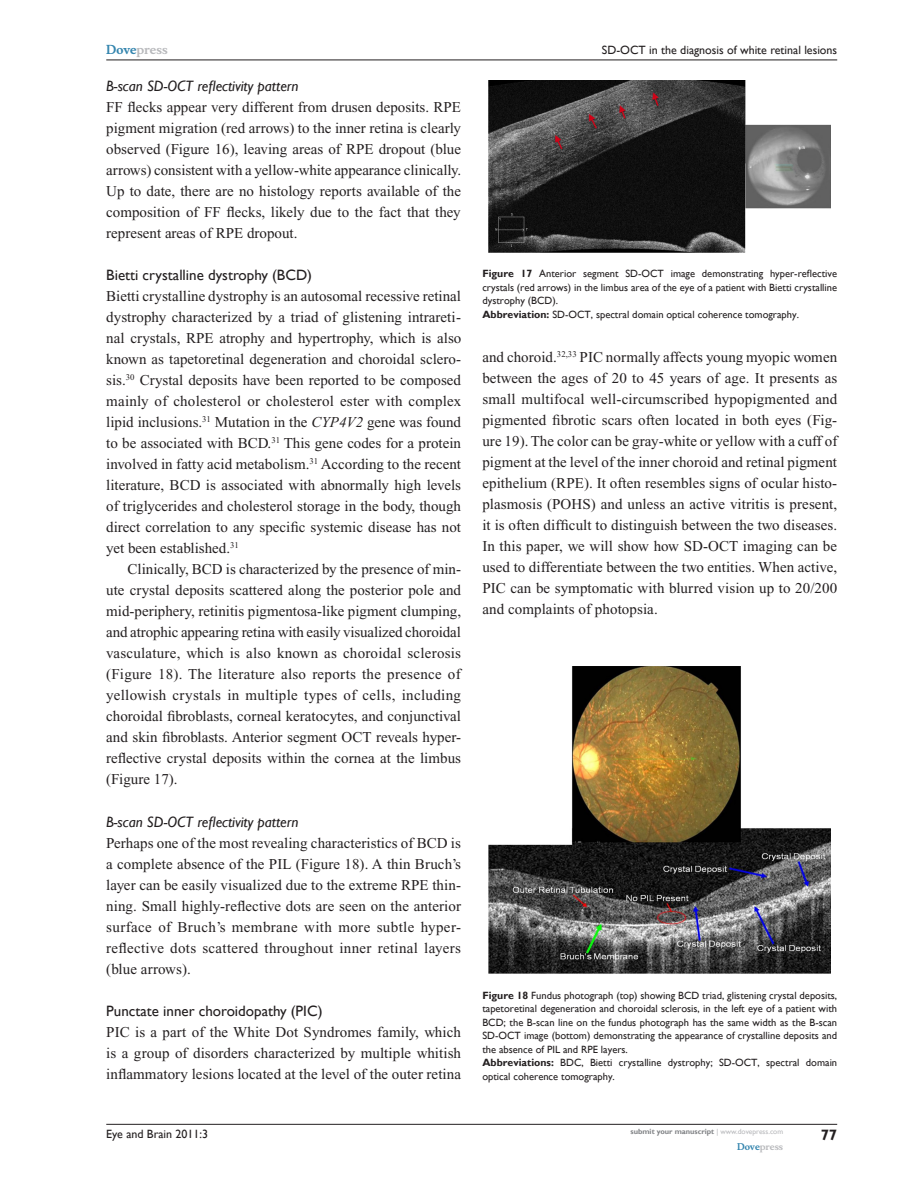
<style>
.page{position:relative;width:918px;height:1188px;background:#fff}
.page>*{position:absolute;margin:0;border:0;box-sizing:border-box;transform-origin:0 0}
.t1{font:15px/21px "Times New Roman";color:#231f20;text-align:justify}
.t2{font:italic 15px "Gill Sans";color:#231f20}
.t3{font:15px "Gill Sans";color:#231f20}
.t4{font:700 15px "Gill Sans";color:#231f20}
.t5{font:12px "Gill Sans";color:#231f20}
.t6{font:700 12px "Musee";color:#b8b9bc}
.t7{font:10.5px/13.5px "Gill Sans";color:#231f20}
.t8{font:700 9px "Musee";color:#b8b9bc}
.t9{font:700 7.5px "Gill Sans";color:#808285}
.s1{color:#3485ae}
.s2{font-style:italic}
.s3{font-weight:700}
.s4{font-weight:400;color:#b8b9bc}
</style>
<div class="page">
<hr style="left:106px;top:1124px;width:731px;height:1px;background:#231f20">
<hr style="left:106px;top:60px;width:731px;height:1px;background:#231f20">
<img style="left:489px;top:81px;width:342px;height:171px">
<img style="left:489px;top:666px;width:342px;height:308px">
<p class="t6" style="left:106px;top:43px;width:63px"><span class="s1">Dove</span>press</p>
<p class="t2" style="left:106px;top:77px;width:194px">B-scan SD-OCT reflectivity pattern</p>
<p class="t1" style="left:106px;top:97px;width:356px">FF flecks appear very different from drusen deposits. RPE pigment migration (red arrows) to the inner retina is clearly observed (Figure 16), leaving areas of RPE dropout (blue arrows) consistent with a yellow-white appearance clinically.<br>Up to date, there are no histology reports available of the composition of FF flecks, likely due to the fact that they represent areas of RPE dropout.</p>
<p class="t3" style="left:106px;top:266px;width:207px">Bietti crystalline dystrophy (BCD)</p>
<p class="t1" style="left:106px;top:286px;width:357px">Bietti crystalline dystrophy is an autosomal recessive retinal dystrophy characterized by a triad of glistening intrareti&shy;nal crystals, RPE atrophy and hypertrophy, which is also known as tapetoretinal degeneration and choroidal sclero&shy;sis.<sup>30</sup> Crystal deposits have been reported to be composed mainly of cholesterol or cholesterol ester with complex lipid inclusions.<sup>31</sup> Mutation in the <span class="s2">CYP4V2</span> gene was found to be associated with BCD.<sup>31</sup> This gene codes for a protein involved in fatty acid metabolism.<sup>31</sup> According to the recent literature, BCD is associated with abnormally high levels of triglycerides and cholesterol storage in the body, though direct correlation to any specific systemic disease has not yet been established.<sup>31</sup></p>
<p class="t1" style="left:106px;top:559px;width:356px;text-indent:21px">Clinically, BCD is characterized by the presence of min&shy;ute crystal deposits scattered along the posterior pole and mid-periphery, retinitis pigmentosa-like pigment clumping, and atrophic appearing retina with easily visualized choroidal vasculature, which is also known as choroidal sclerosis (Figure 18). The literature also reports the presence of yellowish crystals in multiple types of cells, including choroidal fibroblasts, corneal keratocytes, and conjunctival and skin fibroblasts. Anterior segment OCT reveals hyper&shy;reflective crystal deposits within the cornea at the limbus (Figure 17).</p>
<p class="t2" style="left:106px;top:813px;width:194px">B-scan SD-OCT reflectivity pattern</p>
<p class="t1" style="left:106px;top:833px;width:356px">Perhaps one of the most revealing characteristics of BCD is a complete absence of the PIL (Figure 18). A thin Bruch’s layer can be easily visualized due to the extreme RPE thin&shy;ning. Small highly-reflective dots are seen on the anterior surface of Bruch’s membrane with more subtle hyper&shy;reflective dots scattered throughout inner retinal layers (blue arrows).</p>
<p class="t3" style="left:106px;top:1003px;width:218px">Punctate inner choroidopathy (PIC)</p>
<p class="t1" style="left:106px;top:1022px;width:356px">PIC is a part of the White Dot Syndromes family, which is a group of disorders characterized by multiple whitish inflammatory lesions located at the level of the outer retina</p>
<p class="t5" style="left:602px;top:43px;width:237px">SD-OCT in the diagnosis of white retinal lesions</p>
<p class="t7" style="left:482px;top:267px;width:356px"><span class="s3">Figure 17</span> Anterior segment SD-OCT image demonstrating hyper-reflective crystals (red arrows) in the limbus area of the eye of a patient with Bietti crystalline dystrophy (BCD).<br><span class="s3">Abbreviation:</span> SD-OCT, spectral domain optical coherence tomography.</p>
<p class="t1" style="left:482px;top:346px;width:357px">and choroid.<sup>32,33</sup> PIC normally affects young myopic women between the ages of 20 to 45 years of age. It presents as small multifocal well-circumscribed hypopigmented and pigmented fibrotic scars often located in both eyes (Fig&shy;ure 19). The color can be gray-white or yellow with a cuff of pigment at the level of the inner choroid and retinal pigment epithelium (RPE). It often resembles signs of ocular histo&shy;plasmosis (POHS) and unless an active vitritis is present, it is often difficult to distinguish between the two diseases.<br>In this paper, we will show how SD-OCT imaging can be used to differentiate between the two entities. When active, PIC can be symptomatic with blurred vision up to 20/200 and complaints of photopsia.</p>
<p class="t7" style="left:482px;top:988px;width:356px"><span class="s3">Figure 18</span> Fundus photograph (top) showing BCD triad, glistening crystal deposits, tapetoretinal degeneration and choroidal sclerosis, in the left eye of a patient with BCD; the B-scan line on the fundus photograph has the same width as the B-scan SD-OCT image (bottom) demonstrating the appearance of crystalline deposits and the absence of PIL and RPE layers.<br><span class="s3">Abbreviations:</span> BDC, Bietti crystalline dystrophy; SD-OCT, spectral domain optical coherence tomography.</p>
<p class="t5" style="left:106px;top:1127px;width:103px">Eye and Brain 2011:3</p>
<p class="t9" style="left:631px;top:1127px;width:154px">submit your manuscript <span class="s4">| www.dovepress.com</span></p>
<p class="t8" style="left:737px;top:1141px;width:48px"><span class="s1">Dove</span>press</p>
<p class="t4" style="left:821px;top:1126px;width:18px">77</p>
</div>
